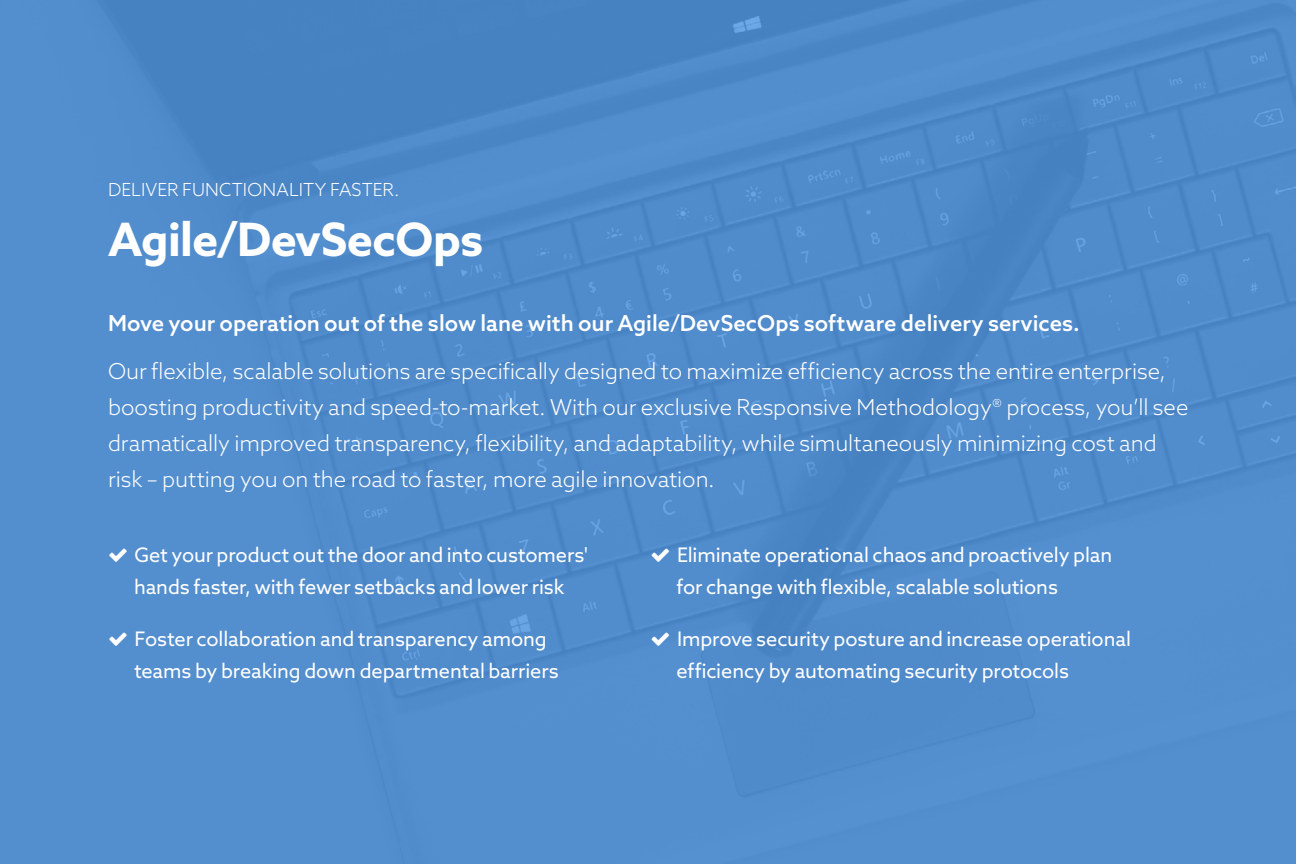
<style>
.page{position:relative;width:1296px;height:864px;background:#fff}
.page>*{position:absolute;margin:0;border:0;box-sizing:border-box;transform-origin:0 0}
.t1{font:700 46px "Azo Sans";letter-spacing:-.01em;color:#fff}
.t2{font:300 22px/36px "Azo Sans";letter-spacing:-.005em;color:#fff}
.t3{font:500 22px "Azo Sans";color:#fff}
.t4{font:20px/32px "Azo Sans";letter-spacing:-.005em;color:#fff}
.t5{font:300 18px "Azo Sans";letter-spacing:.005em;color:#fff}
</style>
<div class="page">
<img style="left:0;top:0;width:1296px;height:864px">
<svg style="left:109px;top:548px;width:18px;height:14px"></svg>
<svg style="left:109px;top:632px;width:18px;height:14px"></svg>
<svg style="left:652px;top:548px;width:17px;height:14px"></svg>
<svg style="left:652px;top:632px;width:17px;height:14px"></svg>
<p class="t5" style="left:108px;top:178px;width:293px">DELIVER FUNCTIONALITY FASTER.</p>
<h1 class="t1" style="left:108px;top:209px;width:377px">Agile/DevSecOps</h1>
<p class="t3" style="left:108px;top:308px;width:973px">Move your operation out of the slow lane with our Agile/DevSecOps software delivery services.</p>
<p class="t2" style="left:108px;top:353px;width:1082px">Our flexible, scalable solutions are specifically designed to maximize efficiency across the entire enterprise, boosting productivity and speed-to-market. With our exclusive Responsive Methodology® process, you’ll see dramatically improved transparency, flexibility, and adaptability, while simultaneously minimizing cost and risk – putting you on the road to faster, more agile innovation.</p>
<p class="t4" style="left:134px;top:539px;width:455px">Get your product out the door and into customers' hands faster, with fewer setbacks and lower risk</p>
<p class="t4" style="left:134px;top:623px;width:426px">Foster collaboration and transparency among teams by breaking down departmental barriers</p>
<p class="t4" style="left:676px;top:539px;width:437px">Eliminate operational chaos and proactively plan for change with flexible, scalable solutions</p>
<p class="t4" style="left:677px;top:623px;width:456px">Improve security posture and increase operational efficiency by automating security protocols</p>
</div>
